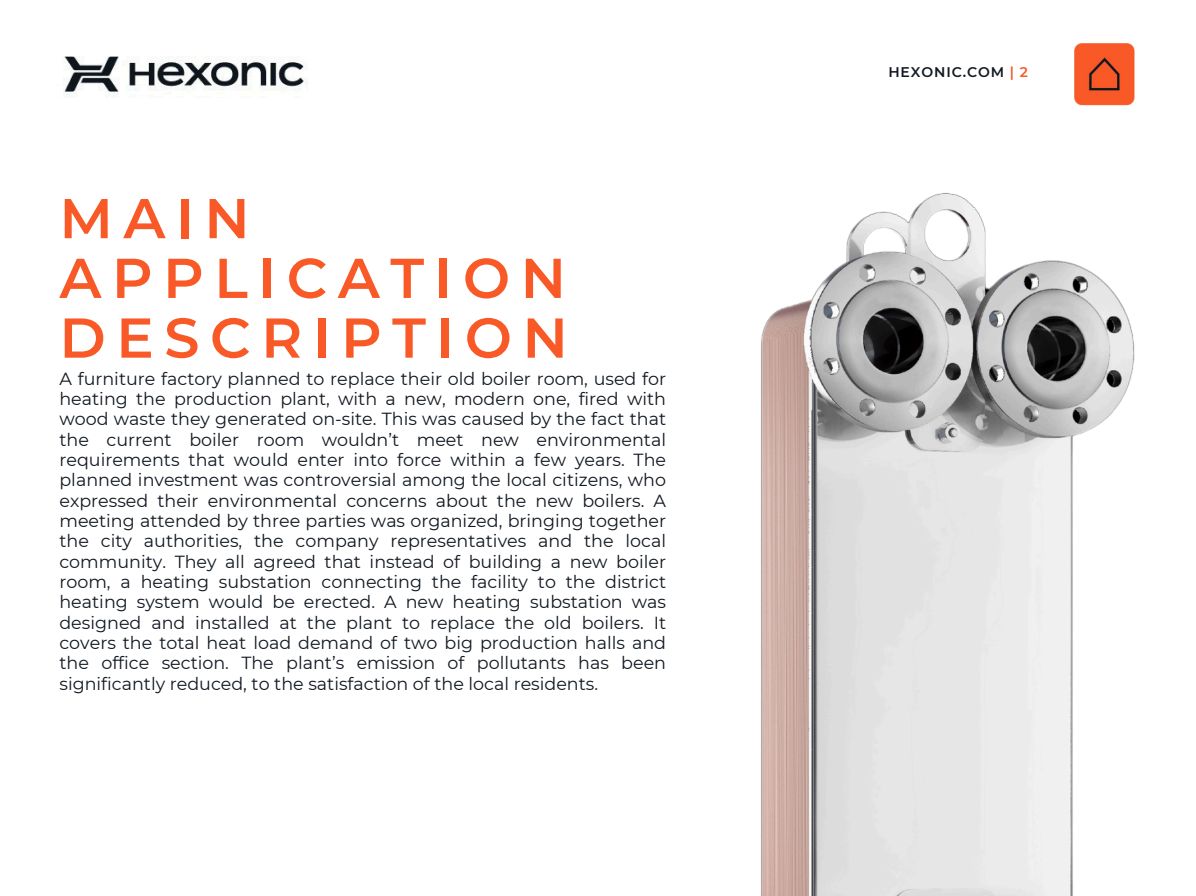
<style>
.page{position:relative;width:1196px;height:896px;background:#fff}
.page>*{position:absolute;margin:0;border:0;box-sizing:border-box;transform-origin:0 0}
.t1{font:600 56px/59.7px "Montserrat";letter-spacing:.185em;color:#f85927}
.t2{font:17.5px/20.3px "Montserrat";color:#111820;text-align:justify}
.t3{font:600 14px "Montserrat";letter-spacing:.065em;color:#111820}
.s1{color:#f85927}
</style>
<div class="page">
<img style="left:1074px;top:43px;width:59px;height:63px">
<img style="left:761px;top:193px;width:374px;height:703px">
<p class="t1" style="left:59px;top:188px;width:509px">MAIN<br>APPLICATION<br>DESCRIPTION</p>
<p class="t2" style="left:59px;top:368px;width:608px">A furniture factory planned to replace their old boiler room, used for heating the production plant, with a new, modern one, fired with wood waste they generated on-site. This was caused by the fact that the current boiler room wouldn’t meet new environmental requirements that would enter into force within a few years. The planned investment was controversial among the local citizens, who expressed their environmental concerns about the new boilers. A meeting attended by three parties was organized, bringing together the city authorities, the company representatives and the local community. They all agreed that instead of building a new boiler room, a heating substation connecting the facility to the district heating system would be erected. A new heating substation was designed and installed at the plant to replace the old boilers. It covers the total heat load demand of two big production halls and the office section. The plant’s emission of pollutants has been significantly reduced, to the satisfaction of the local residents.</p>
<p class="t3" style="left:888px;top:64px;width:141px">HEXONIC.COM <span class="s1">| 2</span></p>
</div>
